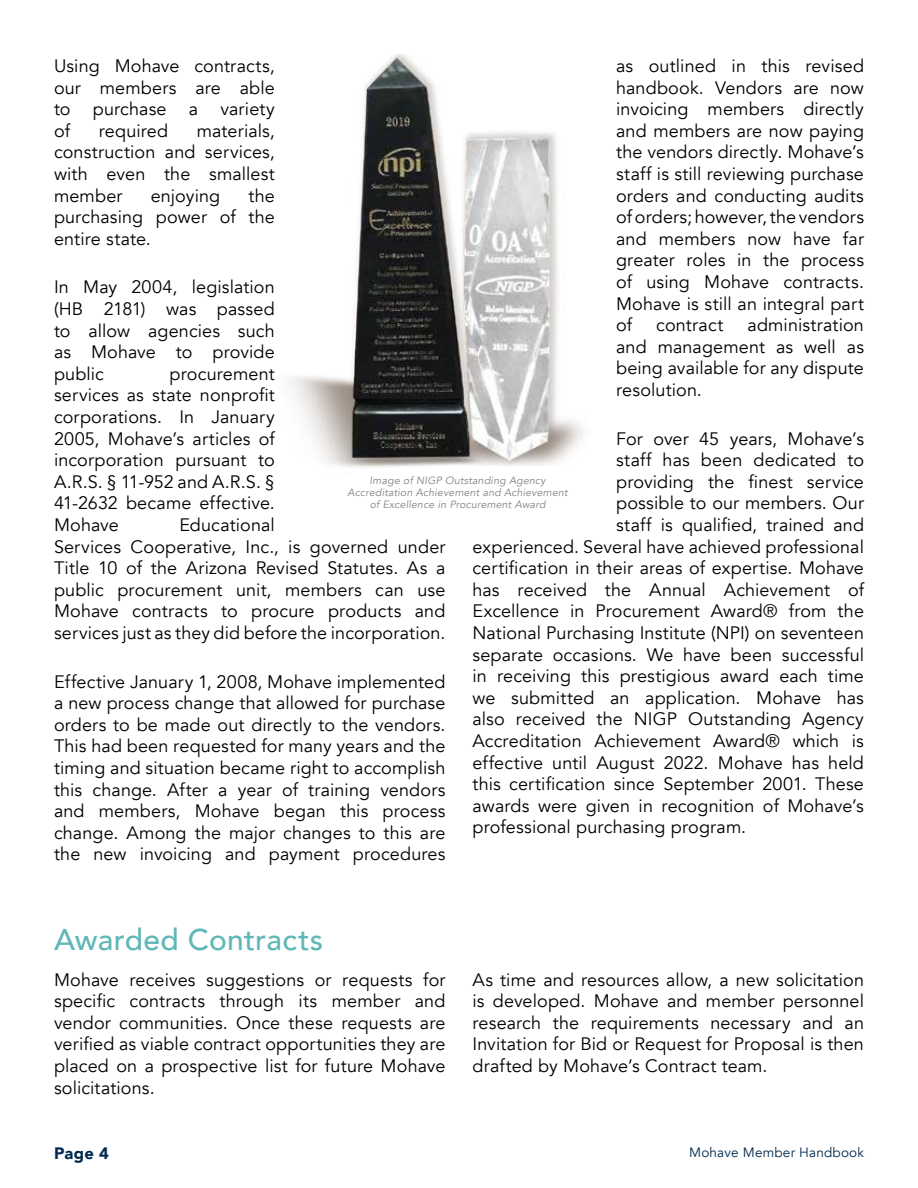
<style>
.page{position:relative;width:918px;height:1188px;background:#fff}
.page>*{position:absolute;margin:0;border:0;box-sizing:border-box;transform-origin:0 0}
.t1{font:500 30px "Avenir";letter-spacing:.01em;color:#5fb8b6}
.t2{font:18px/21.6px "Avenir";letter-spacing:.005em;color:#000;text-align:justify}
.t3{font:900 16.5px "Avenir";color:#002a4e}
.t4{font:13.5px "Avenir";letter-spacing:.015em;color:#002a4e}
.t5{font:italic 10.5px/12px "Avenir";letter-spacing:.02em;color:#808285;text-align:center}
</style>
<div class="page">
<img style="left:290px;top:54px;width:293px;height:414px">
<p class="t2" style="left:54px;top:55px;width:222px">Using Mohave contracts, our members are able to purchase a variety of</p>
<p class="t2" style="left:616px;top:55px;width:249px">as outlined in this revised handbook. Vendors are now invoicing members directly and members are now paying the vendors directly. Mohave’s staff is still reviewing purchase orders and conducting audits of orders; however, the vendors and members now have far greater roles in the process of using Mohave contracts.<br>Mohave is still an integral part of</p>
<p class="t2" style="left:54px;top:120px;width:222px;text-indent:143px">materials, construction and services, with even the smallest member</p>
<p class="t2" style="left:99px;top:120px;width:71px">required</p>
<p class="t2" style="left:54px;top:185px;width:222px;text-indent:194px">the purchasing power of the entire state.</p>
<p class="t2" style="left:54px;top:277px;width:222px">In May 2004, legislation (HB 2181) was passed to allow agencies such as Mohave to provide public</p>
<p class="t2" style="left:151px;top:185px;width:71px">enjoying</p>
<p class="t2" style="left:616px;top:315px;width:249px;text-indent:131px">administration and management as well as being available for any dispute resolution.</p>
<p class="t2" style="left:616px;top:428px;width:249px">For over 45 years, Mohave’s</p>
<p class="t2" style="left:616px;top:450px;width:249px">staff has been dedicated to</p>
<p class="t2" style="left:616px;top:471px;width:249px">providing the finest service</p>
<p class="t2" style="left:616px;top:493px;width:249px">possible to our members. Our</p>
<p class="t2" style="left:616px;top:514px;width:249px">staff is qualified, trained and</p>
<p class="t2" style="left:472px;top:536px;width:393px">experienced. Several have achieved professional</p>
<p class="t2" style="left:472px;top:558px;width:393px">certification in their areas of expertise. Mohave</p>
<p class="t2" style="left:472px;top:579px;width:393px">has received the Annual Achievement of</p>
<p class="t2" style="left:472px;top:601px;width:393px">Excellence in Procurement Award® from the</p>
<p class="t2" style="left:472px;top:622px;width:393px">National Purchasing Institute (NPI) on seventeen</p>
<p class="t2" style="left:472px;top:644px;width:393px">separate occasions. We have been successful</p>
<p class="t2" style="left:472px;top:666px;width:393px">in receiving this prestigious award each time</p>
<p class="t2" style="left:472px;top:687px;width:393px">we submitted an application. Mohave has</p>
<p class="t2" style="left:472px;top:709px;width:393px">also received the NIGP Outstanding Agency</p>
<p class="t2" style="left:472px;top:730px;width:393px">Accreditation Achievement Award® which is</p>
<p class="t2" style="left:472px;top:752px;width:393px">effective until August 2022. Mohave has held</p>
<p class="t2" style="left:472px;top:774px;width:393px">this certification since September 2001. These</p>
<p class="t2" style="left:472px;top:795px;width:393px">awards were given in recognition of Mohave’s</p>
<p class="t2" style="left:472px;top:817px;width:275px">professional purchasing program.</p>
<p class="t2" style="left:656px;top:315px;width:69px">contract</p>
<p class="t2" style="left:54px;top:363px;width:222px;text-indent:116px">procurement services as state nonprofit corporations. In January 2005, Mohave’s articles of incorporation pursuant to A.R.S. § 11-952 and A.R.S. § 41-2632 became effective.<br>Mohave</p>
<p class="t5" style="left:348px;top:475px;width:222px">Image of NIGP Outstanding Agency<br>Accreditation Achievement and Achievement of Excellence in Procurement Award</p>
<p class="t2" style="left:54px;top:514px;width:393px;text-align:left;text-indent:125px">Educational<br>Services Cooperative, Inc., is governed under Title 10 of the Arizona Revised Statutes. As a public procurement unit, members can use Mohave contracts to procure products and services just as they did before the incorporation.</p>
<p class="t2" style="left:54px;top:671px;width:393px">Effective January 1, 2008, Mohave implemented a new process change that allowed for purchase orders to be made out directly to the vendors.<br>This had been requested for many years and the timing and situation became right to accomplish this change. After a year of training vendors and members, Mohave began this process change. Among the major changes to this are the new invoicing and payment procedures</p>
<h1 class="t1" style="left:54px;top:914px;width:271px">Awarded Contracts</h1>
<p class="t2" style="left:54px;top:969px;width:393px">Mohave receives suggestions or requests for specific contracts through its member and vendor communities. Once these requests are verified as viable contract opportunities they are placed on a prospective list for future Mohave solicitations.</p>
<p class="t2" style="left:472px;top:969px;width:393px">As time and resources allow, a new solicitation is developed. Mohave and member personnel research the requirements necessary and an Invitation for Bid or Request for Proposal is then drafted by Mohave’s Contract team.</p>
<p class="t3" style="left:54px;top:1139px;width:57px">Page 4</p>
<p class="t4" style="left:689px;top:1144px;width:176px">Mohave Member Handbook</p>
</div>
